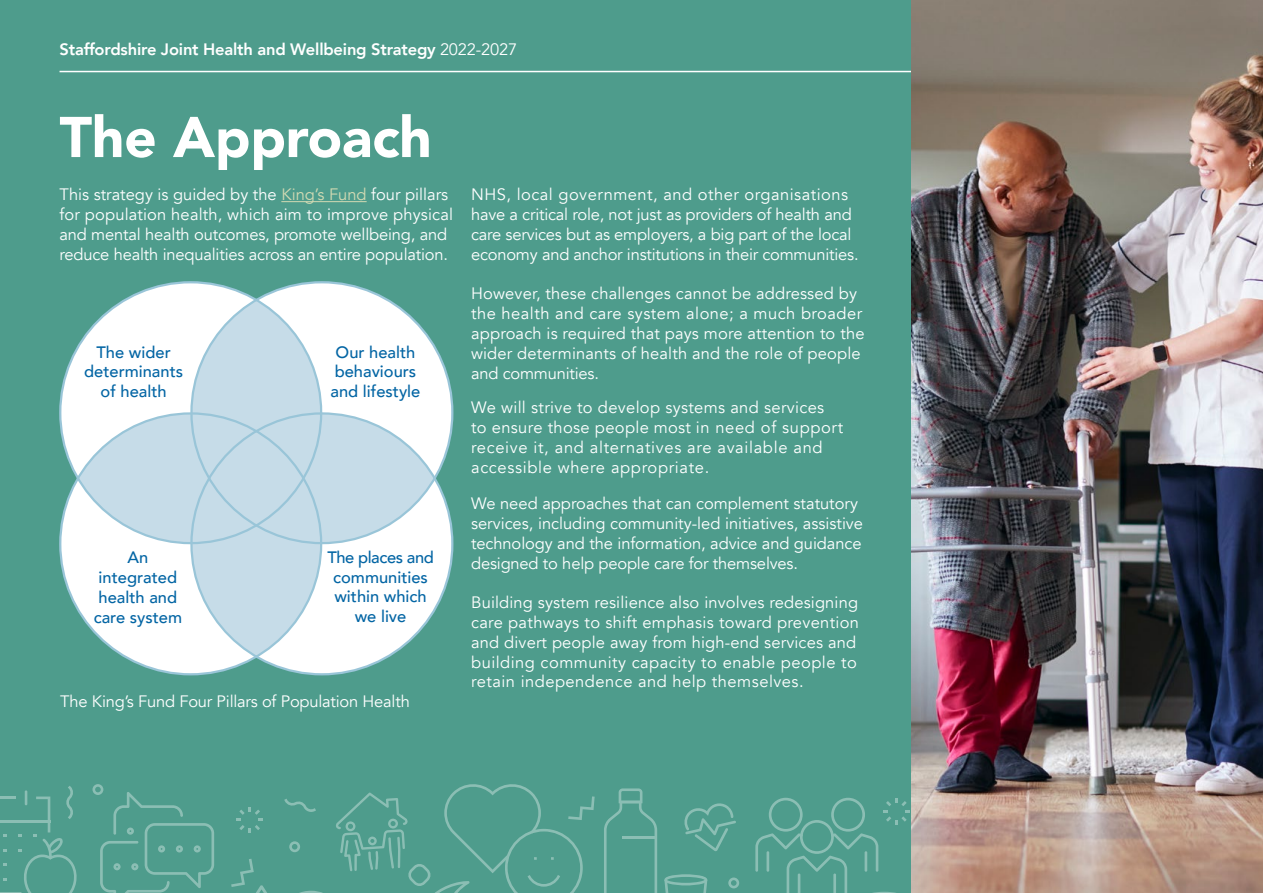
<style>
.page{position:relative;width:1263px;height:893px;background:#4e9c8c}
.page>*{position:absolute;margin:0;border:0;box-sizing:border-box;transform-origin:0 0}
.t1{font:900 56.7px "Avenir";letter-spacing:-.005em;color:#fff}
.t2{font:16.5px/19.8px "Avenir";letter-spacing:.01em;color:#fff}
.t3{font:16.5px/19.8px "Avenir";letter-spacing:-.01em;color:#fff}
.t4{font:16.5px/19.8px "Avenir";letter-spacing:.04em;color:#fff}
.t5{font:500 16.5px/19.8px "Avenir";color:#0365a4;text-align:center}
.t6{font:800 16.5px "Avenir";letter-spacing:-.01em;color:#fff}
.s1{font-weight:400}
.s2{color:#d2dab3}
</style>
<div class="page">
<hr style="left:281px;top:201px;width:86px;height:1px;background:#d2dab3">
<div style="left:191px;top:282px;width:261px;height:261px;background:#fff;border-radius:50%"></div>
<div style="left:191px;top:413px;width:261px;height:261px;background:#fff;border-radius:50%"></div>
<div style="left:60px;top:282px;width:261px;height:261px;background:#fff;border-radius:50%"></div>
<div style="left:60px;top:413px;width:261px;height:261px;background:#fff;border-radius:50%"></div>
<svg style="left:78px;top:300px;width:357px;height:356px"></svg>
<hr style="left:60px;top:71px;width:1143px;height:1px;background:#fff">
<svg style="left:728px;top:877px;width:11px;height:11px"></svg>
<svg style="left:604px;top:788px;width:53px;height:105px"></svg>
<svg style="left:664px;top:874px;width:43px;height:19px"></svg>
<svg style="left:0;top:786px;width:77px;height:107px"></svg>
<svg style="left:684px;top:803px;width:52px;height:48px"></svg>
<svg style="left:92px;top:784px;width:122px;height:109px"></svg>
<svg style="left:231px;top:784px;width:364px;height:109px"></svg>
<svg style="left:755px;top:797px;width:155px;height:96px"></svg>
<img style="left:911px;top:0;width:352px;height:893px">
<p class="t6" style="left:60px;top:36px;width:459px">Staffordshire Joint Health and Wellbeing Strategy <span class="s1">2022-2027</span></p>
<p class="t1" style="left:60px;top:89px;width:374px">The Approach</p>
<p class="t3" style="left:60px;top:185px;width:395px">This strategy is guided by the <span class="s2">King’s Fund</span> four pillars for population health, which aim to improve physical and mental health outcomes, promote wellbeing, and reduce health inequalities across an entire population.</p>
<p class="t3" style="left:471px;top:185px;width:389px">NHS, local government, and other organisations have a critical role, not just as providers of health and care services but as employers, a big part of the local economy and anchor institutions in their communities.</p>
<p class="t2" style="left:471px;top:284px;width:395px">However, these challenges cannot be addressed by the health and care system alone; a much broader approach is required that pays more attention to the wider determinants of health and the role of people and communities.</p>
<p class="t4" style="left:471px;top:398px;width:374px">We will strive to develop systems and services to ensure those people most in need of support receive it, and alternatives are available and accessible where appropriate.</p>
<p class="t2" style="left:471px;top:494px;width:393px">We need approaches that can complement statutory services, including community-led initiatives, assistive technology and the information, advice and guidance designed to help people care for themselves.</p>
<p class="t2" style="left:471px;top:593px;width:389px">Building system resilience also involves redesigning care pathways to shift emphasis toward prevention and divert people away from high-end services and building community capacity to enable people to retain independence and help themselves.</p>
<p class="t5" style="left:84px;top:341px;width:100px">The wider determinants of health</p>
<p class="t5" style="left:331px;top:341px;width:91px">Our health behaviours and lifestyle</p>
<p class="t5" style="left:327px;top:546px;width:108px">The places and communities within which we live</p>
<p class="t5" style="left:94px;top:547px;width:90px">An integrated health and care system</p>
<p class="t3" style="left:60px;top:691px;width:351px">The King’s Fund Four Pillars of Population Health</p>
</div>
